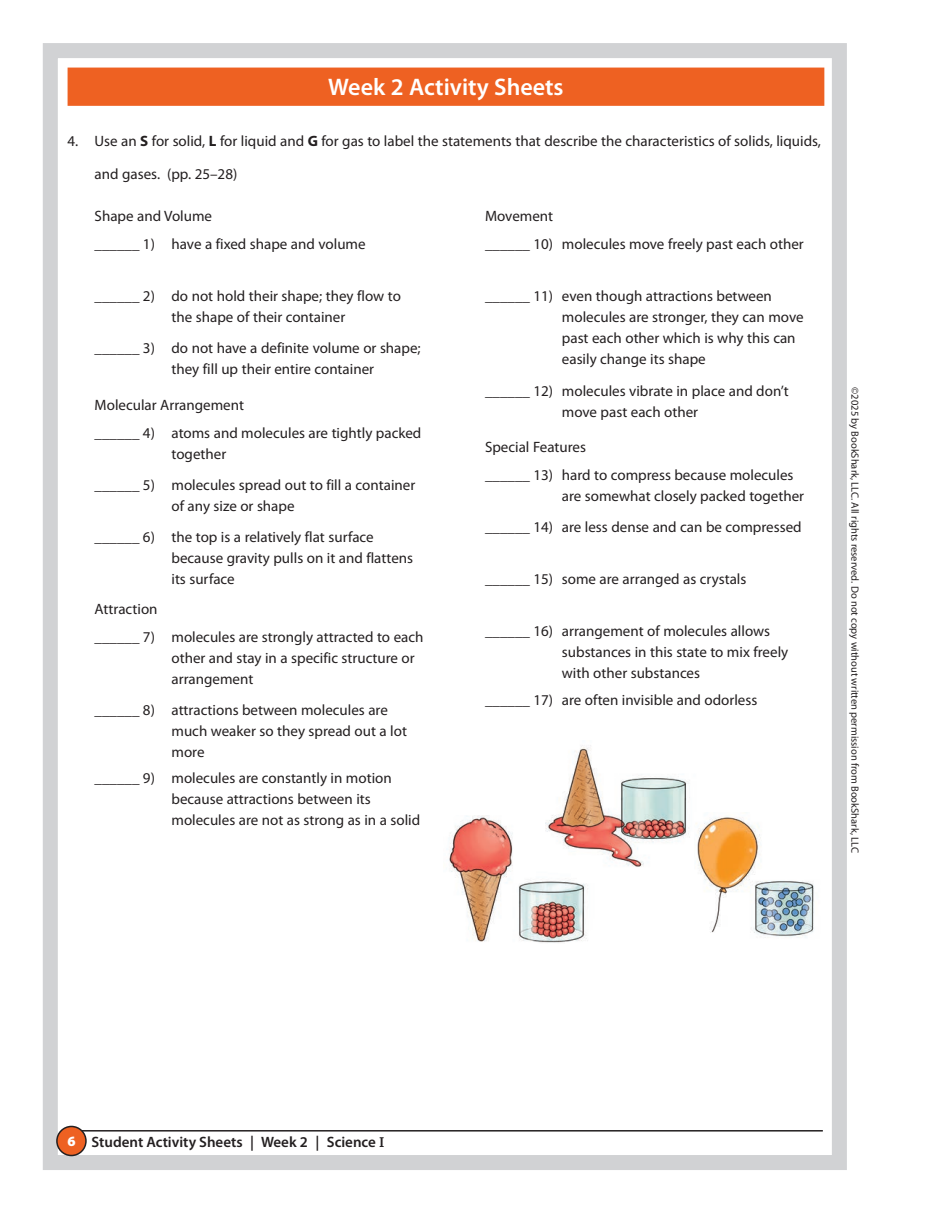
<style>
.page{position:relative;width:946px;height:1216px;background:#fff}
.page>*{position:absolute;margin:0;border:0;box-sizing:border-box;transform-origin:0 0}
.t1{font:600 24px "Myriad Pro";color:#fff}
.t2{font:15px/21px "Myriad Pro";color:#231f20}
.t3{font:600 15px "Myriad Pro";color:#231f20}
.t4{font:900 14.25px "Myriad Pro";color:#fff}
.t5{font:10.5px "Myriad Pro";color:#231f20}
.s1{font-weight:700}
.s2{font-family:"Chaparral Pro"}
</style>
<div class="page">
<img style="left:449px;top:815px;width:138px;height:128px">
<img style="left:545px;top:745px;width:145px;height:125px">
<img style="left:696px;top:817px;width:118px;height:121px">
<div style="left:43px;top:43px;width:803px;height:1126px;border:15px solid #d1d2d4"></div>
<hr style="left:69px;top:1129px;width:753px;height:2px;background:#231f20">
<div style="left:57px;top:1126px;width:29px;height:29px;background:#ee6122;border-radius:50%"></div>
<div style="left:56px;top:1125px;width:31px;height:30px;border:2px solid #231f20;border-radius:50%"></div>
<div style="left:68px;top:68px;width:755px;height:37px;background:#ee6122"></div>
<div style="left:68px;top:68px;width:756px;height:38px;border:2px solid #ee6122"></div>
<h1 class="t1" style="left:328px;top:71px;width:237px">Week 2 Activity Sheets</h1>
<p class="t2" style="left:68px;top:130px;width:754px">4. Use an <span class="s1">S</span> for solid, <span class="s1">L</span> for liquid and <span class="s1">G</span> for gas to label the statements that describe the characteristics of solids, liquids,</p>
<p class="t2" style="left:95px;top:163px;width:144px">and gases. (pp. 25–28)</p>
<p class="t2" style="left:95px;top:202px;width:272px;line-height:28.2px">Shape and Volume<br>______ 1) have a fixed shape and volume</p>
<p class="t2" style="left:171px;top:285px;width:231px;text-indent:-77px">______ 2) do not hold their shape; they flow to the shape of their container</p>
<p class="t2" style="left:171px;top:337px;width:250px;text-indent:-77px">______ 3) do not have a definite volume or shape; they fill up their entire container</p>
<p class="t2" style="left:95px;top:390px;width:328px;line-height:28.2px">Molecular Arrangement<br>______ 4) atoms and molecules are tightly packed</p>
<p class="t2" style="left:95px;top:438px;width:322px;line-height:30.9px;text-indent:77px">together<br>______ 5) molecules spread out to fill a container</p>
<p class="t2" style="left:95px;top:490px;width:280px;line-height:30.9px;text-align:center">of any size or shape<br>______ 6) the top is a relatively flat surface</p>
<p class="t2" style="left:171px;top:547px;width:243px">because gravity pulls on it and flattens its surface</p>
<p class="t2" style="left:95px;top:594px;width:330px;line-height:28px">Attraction<br>______ 7) molecules are strongly attracted to each</p>
<p class="t2" style="left:171px;top:647px;width:245px">other and stay in a specific structure or arrangement</p>
<p class="t2" style="left:171px;top:698px;width:237px;text-indent:-77px">______ 8) attractions between molecules are much weaker so they spread out a lot more</p>
<p class="t2" style="left:171px;top:767px;width:250px;text-indent:-77px">______ 9) molecules are constantly in motion because attractions between its molecules are not as strong as in a solid</p>
<p class="t2" style="left:485px;top:202px;width:320px;line-height:28.2px">Movement<br>______ 10) molecules move freely past each other</p>
<p class="t2" style="left:561px;top:285px;width:243px;text-indent:-77px">______ 11) even though attractions between molecules are stronger, they can move past each other which is why this can easily change its shape</p>
<p class="t2" style="left:561px;top:379px;width:228px;text-indent:-77px">______ 12) molecules vibrate in place and don’t move past each other</p>
<p class="t2" style="left:485px;top:433px;width:310px;line-height:28.2px">Special Features<br>______ 13) hard to compress because molecules</p>
<p class="t2" style="left:485px;top:480px;width:320px;line-height:30.9px;text-align:right">are somewhat closely packed together<br>______ 14) are less dense and can be compressed</p>
<p class="t2" style="left:485px;top:568px;width:263px">______ 15) some are arranged as crystals</p>
<p class="t2" style="left:561px;top:620px;width:228px;text-indent:-77px">______ 16) arrangement of molecules allows substances in this state to mix freely with other substances</p>
<p class="t2" style="left:485px;top:688px;width:274px">______ 17) are often invisible and odorless</p>
<p class="t5" style="left:860px;top:387px;width:467px;rotate:90deg">©2025 by BookShark, LLC. All rights reserved. Do not copy without written permission from BookShark, LLC</p>
<p class="t4" style="left:67px;top:1133px;width:10px">6</p>
<p class="t3" style="left:91px;top:1131px;width:294px">Student Activity Sheets | Week 2 | Science <span class="s2">I</span></p>
</div>
